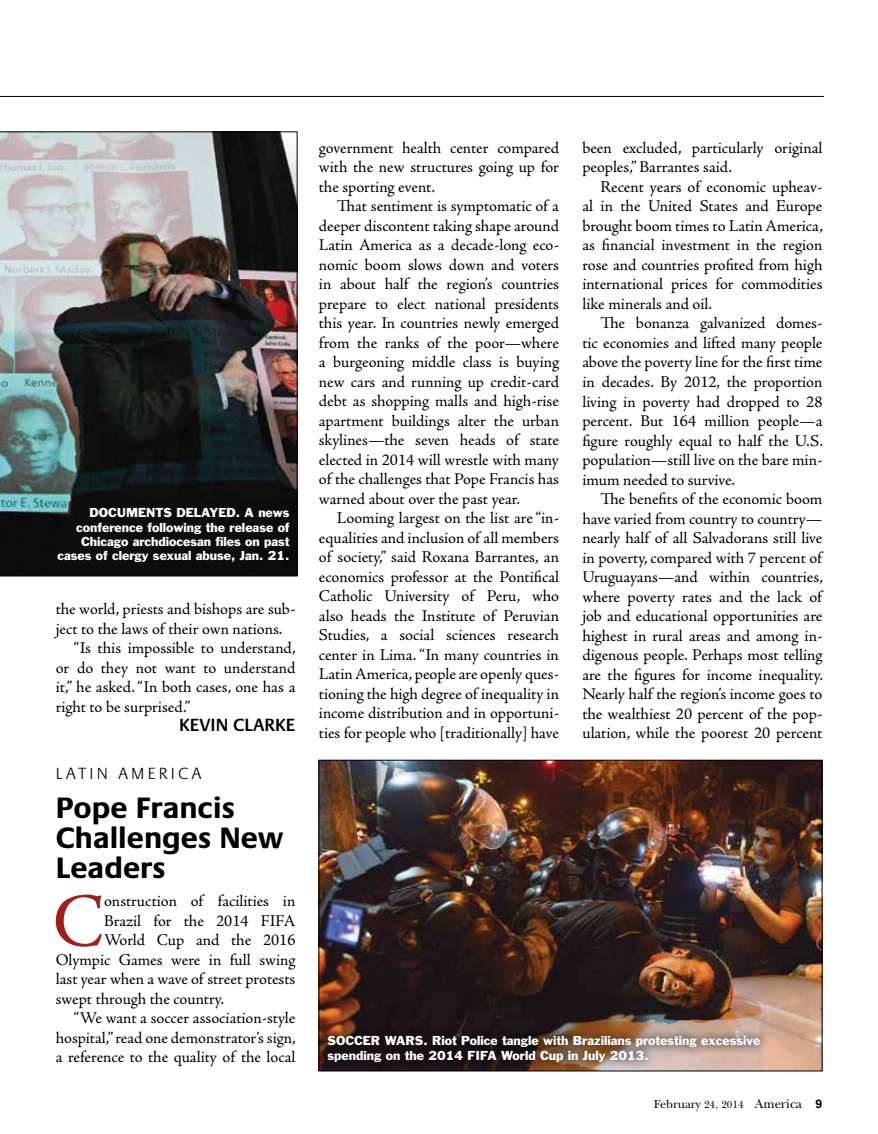
<style>
.page{position:relative;width:878px;height:1134px;background:#fff}
.page>*{position:absolute;margin:0;border:0;box-sizing:border-box;transform-origin:0 0}
.t1{font:76.2px "Adobe Jenson Pro";color:#a21f14}
.t2{font:700 30px/30px "Praxis LT Pro";color:#000}
.t3{font:600 18px "Praxis LT Pro";color:#000}
.t4{font:16.5px/19.5px "Adobe Jenson Pro";letter-spacing:-.005em;color:#000;text-align:justify}
.t5{font:300 16.5px "Praxis LT Pro";letter-spacing:.19em;color:#000}
.t6{font:12px/14.4px "Franklin Gothic Std";color:#fff;text-align:right}
.t7{font:12px "New Baskerville ITC";color:#000}
.s1{font-size:10.5px}
.s2{font-size:12.75px}
.s3{font-family:"Helvetica LT Std";font-weight:700}
</style>
<div class="page">
<img style="left:0;top:132px;width:297px;height:444px">
<hr style="left:0;top:96px;width:823px;height:1px;background:#000">
<img style="left:321px;top:762px;width:499px;height:307px">
<div style="left:319px;top:1025px;width:450px;height:46px;background:#000;opacity:.97"></div>
<p class="t6" style="left:57px;top:505px;width:234px">Documents delayed. A news conference following the release of Chicago archdiocesan files on past cases of clergy sexual abuse, Jan. 21.</p>
<p class="t4" style="left:56px;top:599px;width:241px">the world, priests and bishops are sub-</p>
<p class="t4" style="left:56px;top:619px;width:228px">ject to the laws of their own nations.</p>
<p class="t4" style="left:74px;top:638px;width:224px">“Is this impossible to understand,</p>
<p class="t4" style="left:56px;top:658px;width:241px">or do they not want to understand</p>
<p class="t4" style="left:56px;top:677px;width:241px">it,” he asked. “In both cases, one has a</p>
<p class="t4" style="left:56px;top:697px;width:136px">right to be surprised.”</p>
<p class="t3" style="left:179px;top:714px;width:118px">KEVIN CLARKE</p>
<p class="t5" style="left:56px;top:764px;width:147px">LATIN AMERIC A</p>
<h2 class="t2" style="left:56px;top:793px;width:229px">Pope Francis<br>Challenges New<br>Leaders</h2>
<h1 class="t1" style="left:53px;top:878px;width:53px">C</h1>
<p class="t4" style="left:104px;top:892px;width:193px">onstruction of facilities in</p>
<p class="t4" style="left:104px;top:911px;width:193px">Brazil for the 2014 FIFA</p>
<p class="t4" style="left:104px;top:931px;width:193px">World Cup and the 2016</p>
<p class="t4" style="left:56px;top:950px;width:241px">Olympic Games were in full swing</p>
<p class="t4" style="left:56px;top:970px;width:241px">last year when a wave of street protests</p>
<p class="t4" style="left:56px;top:989px;width:170px">swept through the country.</p>
<p class="t4" style="left:74px;top:1009px;width:223px">“We want a soccer association-style</p>
<p class="t4" style="left:56px;top:1028px;width:241px">hospital,” read one demonstrator’s sign,</p>
<p class="t4" style="left:56px;top:1048px;width:241px">a reference to the quality of the local</p>
<p class="t4" style="left:319px;top:138px;width:242px">government health center compared with the new structures going up for the sporting event.</p>
<p class="t4" style="left:319px;top:197px;width:242px;text-indent:18px">That sentiment is symptomatic of a deeper discontent taking shape around Latin America as a decade-long eco&shy;nomic boom slows down and voters in about half the region’s countries prepare to elect national presidents this year. In countries newly emerged from the ranks of the poor—where a burgeoning middle class is buying new cars and running up credit-card debt as shopping malls and high-rise apartment buildings alter the urban skylines—the seven heads of state elected in 2014 will wrestle with many of the challenges that Pope Francis has warned about over the past year.</p>
<p class="t4" style="left:319px;top:509px;width:242px;text-indent:18px">Looming largest on the list are “in&shy;equalities and inclusion of all members of society,” said Roxana Barrantes, an economics professor at the Pontifical Catholic University of Peru, who also heads the Institute of Peruvian Studies, a social sciences research center in Lima. “In many countries in Latin America, people are openly ques&shy;tioning the high degree of inequality in income distribution and in opportuni&shy;ties for people who [traditionally] have</p>
<p class="t4" style="left:582px;top:138px;width:241px">been excluded, particularly original peoples,” Barrantes said.</p>
<p class="t4" style="left:582px;top:177px;width:242px;text-indent:18px">Recent years of economic upheav&shy;al in the United States and Europe brought boom times to Latin America, as financial investment in the region rose and countries profited from high international prices for commodities like minerals and oil.</p>
<p class="t4" style="left:582px;top:314px;width:242px;text-indent:18px">The bonanza galvanized domes&shy;tic economies and lifted many people above the poverty line for the first time in decades. By 2012, the proportion living in poverty had dropped to 28 percent. But 164 million people—a figure roughly equal to half the U.S. population—still live on the bare min&shy;imum needed to survive.</p>
<p class="t4" style="left:582px;top:489px;width:243px;text-indent:18px">The benefits of the economic boom have varied from country to country— nearly half of all Salvadorans still live in poverty, compared with 7 percent of Uruguayans—and within countries, where poverty rates and the lack of job and educational opportunities are highest in rural areas and among in&shy;digenous people. Perhaps most telling are the figures for income inequality.<br>Nearly half the region’s income goes to the wealthiest 20 percent of the pop&shy;ulation, while the poorest 20 percent</p>
<p class="t6" style="left:327px;top:1033px;width:434px;text-align:left">Soccer Wars. Riot Police tangle with Brazilians protesting excessive spending on the 2014 FIFA World Cup in July 2013.</p>
<p class="t7" style="left:654px;top:1097px;width:170px">February <span class="s1">24, 2014</span> <span class="s2">America</span> <span class="s3">9</span></p>
</div>
